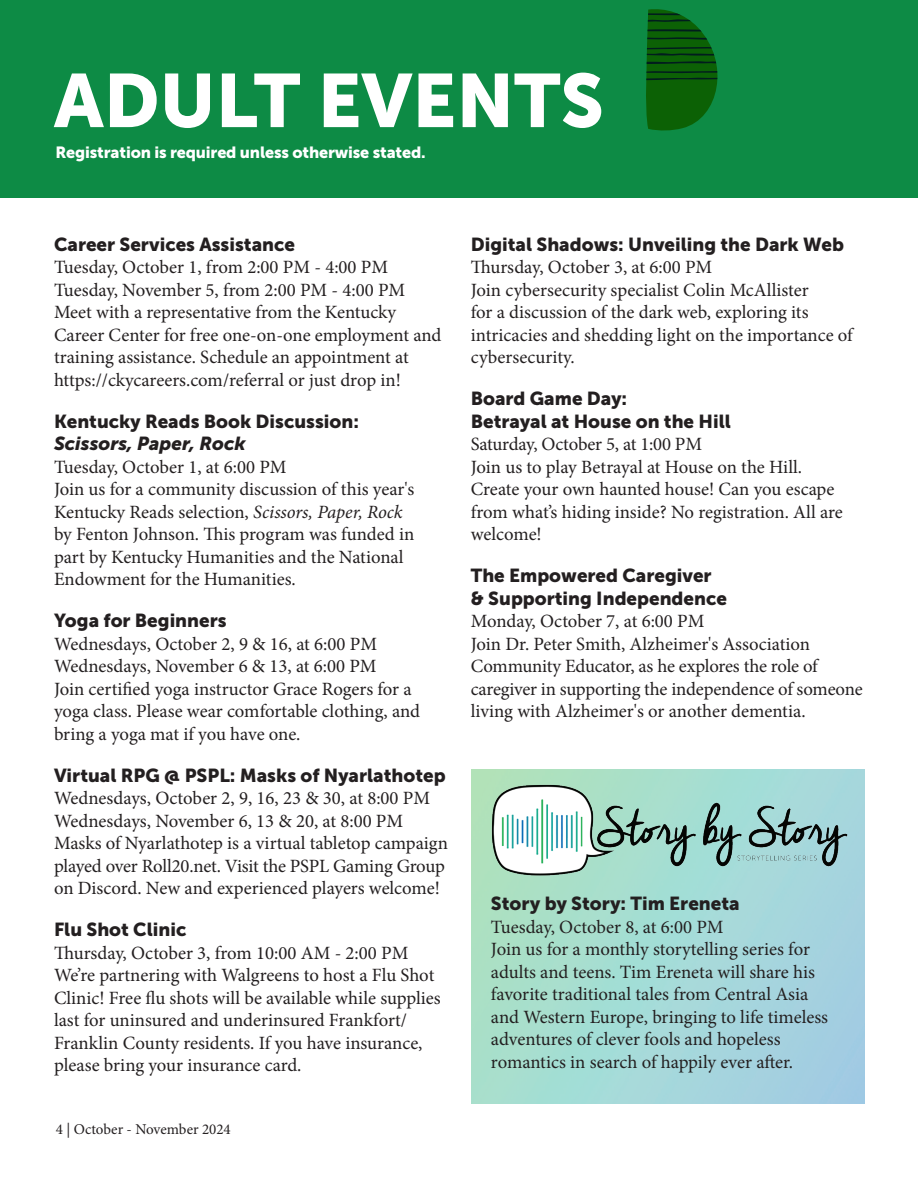
<style>
.page{position:relative;width:918px;height:1188px;background:#fff}
.page>*{position:absolute;margin:0;border:0;box-sizing:border-box;transform-origin:0 0}
.t1{font:75px "Museo Sans 900";color:#fff}
.t2{font:18.75px/22.5px "Minion Pro";letter-spacing:-.005em;color:#231f20}
.t3{font:18.75px/22.5px "Museo Sans 900";color:#231f20}
.t4{font:italic 18.75px "Museo Sans 900";color:#231f20}
.t5{font:16.2px "Museo Sans 900";letter-spacing:-.01em;color:#fff}
.t6{font:15px "Minion Pro";color:#231f20}
.s1{font-style:italic}
</style>
<div class="page">
<div style="left:0;top:0;width:918px;height:198px;background:#0d8b45"></div>
<svg style="left:646px;top:9px;width:72px;height:122px"></svg>
<img style="left:471px;top:774px;width:390px;height:117px">
<h1 class="t1" style="left:54px;top:58px;width:551px">ADULT EVENTS</h1>
<p class="t5" style="left:56px;top:143px;width:372px">Registration is required unless otherwise stated.</p>
<p class="t3" style="left:54px;top:233px;width:243px">Career Services Assistance</p>
<p class="t2" style="left:54px;top:256px;width:389px">Tuesday, October 1, from 2:00 PM - 4:00 PM Tuesday, November 5, from 2:00 PM - 4:00 PM Meet with a representative from the Kentucky Career Center for free one-on-one employment and training assistance. Schedule an appointment at https://ckycareers.com/referral or just drop in!</p>
<p class="t3" style="left:54px;top:410px;width:307px">Kentucky Reads Book Discussion:</p>
<p class="t4" style="left:54px;top:433px;width:193px">Scissors, Paper, Rock</p>
<p class="t2" style="left:54px;top:456px;width:362px">Tuesday, October 1, at 6:00 PM<br>Join us for a community discussion of this year's Kentucky Reads selection, <span class="s1">Scissors, Paper, Rock </span>by Fenton Johnson. This program was funded in part by Kentucky Humanities and the National Endowment for the Humanities.</p>
<p class="t3" style="left:54px;top:609px;width:174px">Yoga for Beginners</p>
<p class="t2" style="left:54px;top:633px;width:368px">Wednesdays, October 2, 9 &amp; 16, at 6:00 PM Wednesdays, November 6 &amp; 13, at 6:00 PM<br>Join certified yoga instructor Grace Rogers for a yoga class. Please wear comfortable clothing, and bring a yoga mat if you have one.</p>
<p class="t3" style="left:54px;top:764px;width:393px">Virtual RPG @ PSPL: Masks of Nyarlathotep</p>
<p class="t2" style="left:54px;top:787px;width:395px">Wednesdays, October 2, 9, 16, 23 &amp; 30, at 8:00 PM Wednesdays, November 6, 13 &amp; 20, at 8:00 PM Masks of Nyarlathotep is a virtual tabletop campaign played over Roll20.net. Visit the PSPL Gaming Group on Discord. New and experienced players welcome!</p>
<p class="t3" style="left:54px;top:918px;width:134px">Flu Shot Clinic</p>
<p class="t2" style="left:54px;top:942px;width:388px">Thursday, October 3, from 10:00 AM - 2:00 PM We’re partnering with Walgreens to host a Flu Shot Clinic! Free flu shots will be available while supplies last for uninsured and underinsured Frankfort/ Franklin County residents. If you have insurance, please bring your insurance card.</p>
<p class="t6" style="left:56px;top:1119px;width:177px">4 | October - November 2024</p>
<p class="t3" style="left:471px;top:233px;width:375px">Digital Shadows: Unveiling the Dark Web</p>
<p class="t2" style="left:471px;top:256px;width:384px">Thursday, October 3, at 6:00 PM<br>Join cybersecurity specialist Colin McAllister<br>for a discussion of the dark web, exploring its intricacies and shedding light on the importance of cybersecurity.</p>
<p class="t3" style="left:471px;top:387px;width:261px">Board Game Day:<br>Betrayal at House on the Hill</p>
<p class="t2" style="left:471px;top:433px;width:374px">Saturday, October 5, at 1:00 PM<br>Join us to play Betrayal at House on the Hill.<br>Create your own haunted house! Can you escape from what’s hiding inside? No registration. All are welcome!</p>
<p class="t3" style="left:471px;top:564px;width:258px">The Empowered Caregiver &amp; Supporting Independence</p>
<p class="t2" style="left:471px;top:610px;width:393px">Monday, October 7, at 6:00 PM<br>Join Dr. Peter Smith, Alzheimer's Association Community Educator, as he explores the role of caregiver in supporting the independence of someone living with Alzheimer's or another dementia.</p>
<p class="t3" style="left:491px;top:892px;width:250px">Story by Story: Tim Ereneta</p>
<p class="t2" style="left:491px;top:916px;width:339px">Tuesday, October 8, at 6:00 PM<br>Join us for a monthly storytelling series for adults and teens. Tim Ereneta will share his favorite traditional tales from Central Asia and Western Europe, bringing to life timeless adventures of clever fools and hopeless romantics in search of happily ever after.</p>
</div>
